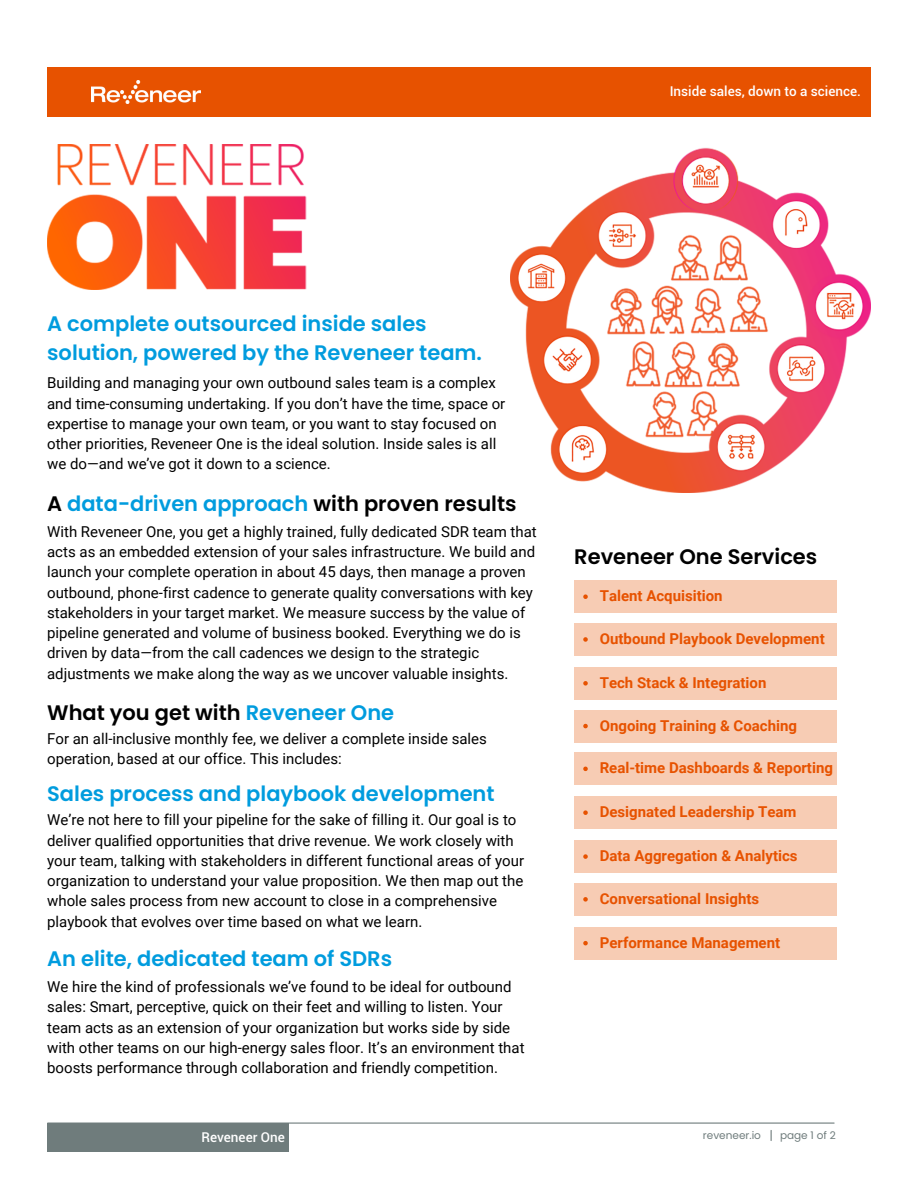
<style>
.page{position:relative;width:918px;height:1188px;background:#fff}
.page>*{position:absolute;margin:0;border:0;box-sizing:border-box;transform-origin:0 0}
.t1{font:600 21px/29.2px "Poppins";color:#009cde}
.t2{font:600 21px "Poppins";color:#000}
.t3{font:15px/20.2px "Roboto";color:#000}
.t4{font:700 15px "Roboto";color:#e75200}
.t5{font:500 13.5px "Roboto";color:#fff}
.t6{font:10.5px "Poppins";color:#6f7c7c}
.s1{color:#000}
.s2{color:#009cde}
</style>
<div class="page">
<div style="left:47px;top:67px;width:824px;height:49px;background:#e75200"></div>
<img style="left:92px;top:80px;width:109px;height:24px">
<hr style="left:48px;top:1123px;width:786px;height:1px;background:#6f7c7c">
<div style="left:47px;top:1123px;width:242px;height:29px;background:#6f7c7c"></div>
<img style="left:47px;top:145px;width:260px;height:145px">
<img style="left:511px;top:148px;width:360px;height:344px">
<div style="left:574px;top:581px;width:262px;height:32px;background:#f7ccb4"></div>
<svg style="left:583px;top:594px;width:5px;height:5px"></svg>
<div style="left:574px;top:623px;width:262px;height:33px;background:#f7ccb4"></div>
<svg style="left:583px;top:637px;width:5px;height:5px"></svg>
<div style="left:574px;top:667px;width:262px;height:33px;background:#f7ccb4"></div>
<svg style="left:583px;top:681px;width:5px;height:5px"></svg>
<div style="left:574px;top:710px;width:262px;height:32px;background:#f7ccb4"></div>
<svg style="left:583px;top:724px;width:5px;height:4px"></svg>
<div style="left:574px;top:753px;width:262px;height:32px;background:#f7ccb4"></div>
<svg style="left:583px;top:767px;width:5px;height:4px"></svg>
<div style="left:574px;top:797px;width:262px;height:32px;background:#f7ccb4"></div>
<svg style="left:583px;top:810px;width:5px;height:5px"></svg>
<div style="left:574px;top:840px;width:262px;height:33px;background:#f7ccb4"></div>
<svg style="left:583px;top:854px;width:5px;height:5px"></svg>
<div style="left:574px;top:883px;width:262px;height:33px;background:#f7ccb4"></div>
<svg style="left:583px;top:897px;width:5px;height:5px"></svg>
<div style="left:574px;top:927px;width:262px;height:32px;background:#f7ccb4"></div>
<svg style="left:583px;top:941px;width:5px;height:4px"></svg>
<p class="t5" style="left:670px;top:84px;width:193px">Inside sales, down to a science.</p>
<p class="t1" style="left:47px;top:309px;width:436px">A complete outsourced inside sales solution, powered by the Reveneer team.</p>
<p class="t3" style="left:47px;top:373px;width:460px">Building and managing your own outbound sales team is a complex and time-consuming undertaking. If you don’t have the time, space or expertise to manage your own team, or you want to stay focused on other priorities, Reveneer One is the ideal solution. Inside sales is all we do—and we’ve got it down to a science.</p>
<p class="t1" style="left:47px;top:489px;width:471px"><span class="s1">A</span> data-driven approach <span class="s1">with proven results</span></p>
<p class="t3" style="left:47px;top:522px;width:491px">With Reveneer One, you get a highly trained, fully dedicated SDR team that acts as an embedded extension of your sales infrastructure. We build and launch your complete operation in about 45 days, then manage a proven outbound, phone-first cadence to generate quality conversations with key stakeholders in your target market. We measure success by the value of pipeline generated and volume of business booked. Everything we do is driven by data—from the call cadences we design to the strategic adjustments we make along the way as we uncover valuable insights.</p>
<p class="t2" style="left:47px;top:698px;width:349px">What you get with <span class="s2">Reveneer One</span></p>
<p class="t3" style="left:47px;top:729px;width:441px">For an all-inclusive monthly fee, we deliver a complete inside sales operation, based at our office. This includes:</p>
<p class="t1" style="left:47px;top:779px;width:449px">Sales process and playbook development</p>
<p class="t3" style="left:47px;top:810px;width:478px">We’re not here to fill your pipeline for the sake of filling it. Our goal is to deliver qualified opportunities that drive revenue. We work closely with your team, talking with stakeholders in different functional areas of your organization to understand your value proposition. We then map out the whole sales process from new account to close in a comprehensive playbook that evolves over time based on what we learn.</p>
<p class="t1" style="left:47px;top:944px;width:347px">An elite, dedicated team of SDRs</p>
<p class="t3" style="left:47px;top:977px;width:479px">We hire the kind of professionals we’ve found to be ideal for outbound sales: Smart, perceptive, quick on their feet and willing to listen. Your team acts as an extension of your organization but works side by side with other teams on our high-energy sales floor. It’s an environment that boosts performance through collaboration and friendly competition.</p>
<p class="t2" style="left:574px;top:542px;width:245px">Reveneer One Services</p>
<p class="t4" style="left:600px;top:587px;width:124px">Talent Acquisition</p>
<p class="t4" style="left:600px;top:630px;width:227px">Outbound Playbook Development</p>
<p class="t4" style="left:600px;top:674px;width:168px">Tech Stack &amp; Integration</p>
<p class="t4" style="left:600px;top:717px;width:199px">Ongoing Training &amp; Coaching</p>
<p class="t4" style="left:600px;top:759px;width:235px">Real-time Dashboards &amp; Reporting</p>
<p class="t4" style="left:600px;top:803px;width:198px">Designated Leadership Team</p>
<p class="t4" style="left:600px;top:847px;width:199px">Data Aggregation &amp; Analytics</p>
<p class="t4" style="left:600px;top:890px;width:161px">Conversational Insights</p>
<p class="t4" style="left:600px;top:934px;width:182px">Performance Management</p>
<p class="t5" style="left:201px;top:1129px;width:85px">Reveneer One</p>
<p class="t6" style="left:703px;top:1128px;width:59px">reveneer.io</p>
<p class="t6" style="left:780px;top:1128px;width:57px">page 1 of 2</p>
</div>
